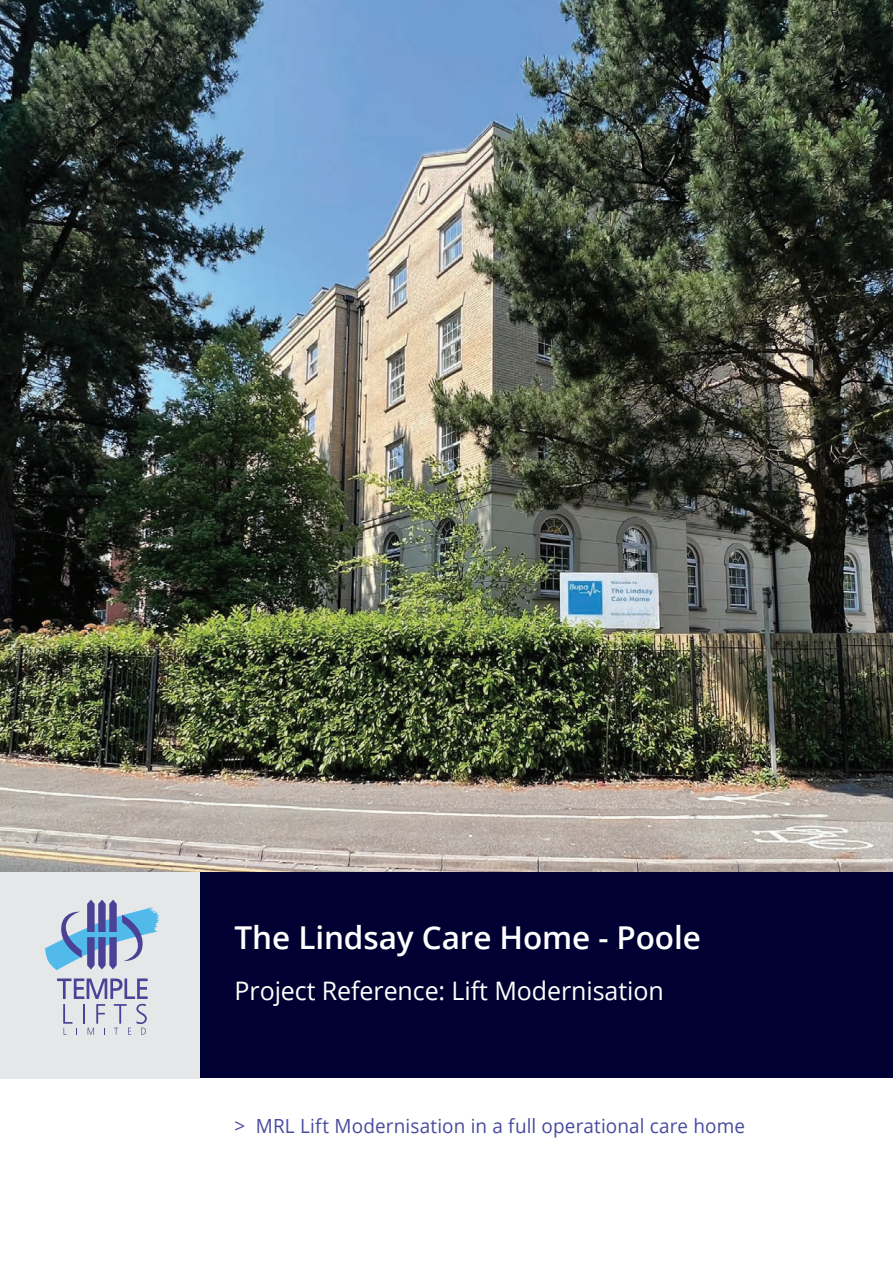
<style>
.page{position:relative;width:893px;height:1263px;background:#fff}
.page>*{position:absolute;margin:0;border:0;box-sizing:border-box;transform-origin:0 0}
.t1{font:600 31.5px "Open Sans";letter-spacing:-.005em;color:#fff}
.t2{font:25.5px "Open Sans";letter-spacing:-.005em;color:#fff}
.t3{font:19.5px "Open Sans";letter-spacing:.005em;color:#484b9f}
</style>
<div class="page">
<img style="left:0;top:0;width:893px;height:872px">
<div style="left:200px;top:872px;width:693px;height:206px;background:#000032"></div>
<div style="left:0;top:872px;width:200px;height:207px;background:#e6e7e9"></div>
<svg style="left:45px;top:899px;width:115px;height:71px"></svg>
<svg style="left:57px;top:978px;width:91px;height:57px"></svg>
<h1 class="t1" style="left:235px;top:916px;width:468px">The Lindsay Care Home - Poole</h1>
<h2 class="t2" style="left:235px;top:973px;width:431px">Project Reference: Lift Modernisation</h2>
<p class="t3" style="left:235px;top:1113px;width:512px">&gt; MRL Lift Modernisation in a full operational care home</p>
</div>
